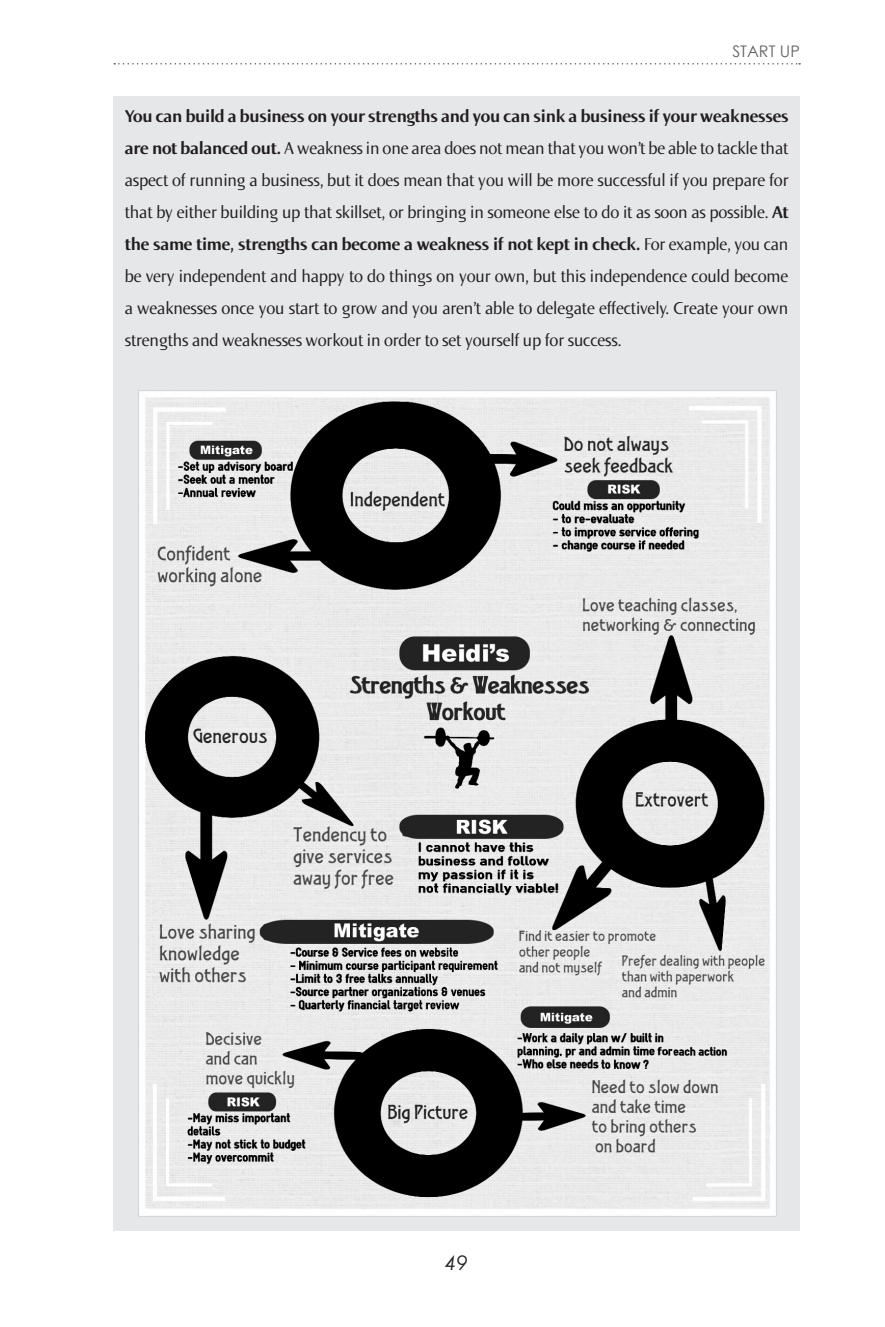
<style>
.page{position:relative;width:885px;height:1327px;background:#fff}
.page>*{position:absolute;margin:0;border:0;box-sizing:border-box;transform-origin:0 0}
.t1{font:italic 20px "Century Gothic";color:#231f20}
.BODY{font:18px/32px "Norma";letter-spacing:-.01em;color:#231f20;text-align:justify}
.t2{font:16px "Century Gothic";color:#636366}
.s1{font-weight:700}
</style>
<div class="page">
<svg style="left:114px;top:63px;width:686px;height:2px"></svg>
<div style="left:113px;top:96px;width:686px;height:1134px;background:#e6e7e9"></div>
<img style="left:138px;top:390px;width:638px;height:826px">
<p class="t2" style="left:732px;top:40px;width:69px">START UP</p>
<p class="BODY" style="left:125px;top:100px;width:665px"><span class="s1">You can build a business on your strengths and you can sink a business if your weaknesses are not balanced out.</span> A weakness in one area does not mean that you won’t be able to tackle that aspect of running a business, but it does mean that you will be more successful if you prepare for that by either building up that skillset, or bringing in someone else to do it as soon as possible. <span class="s1">At the same time, strengths can become a weakness if not kept in check.</span> For example, you can be very independent and happy to do things on your own, but this independence could become a weaknesses once you start to grow and you aren’t able to delegate effectively. Create your own strengths and weaknesses workout in order to set yourself up for success.</p>
<p class="t1" style="left:445px;top:1249px;width:24px">49</p>
</div>
